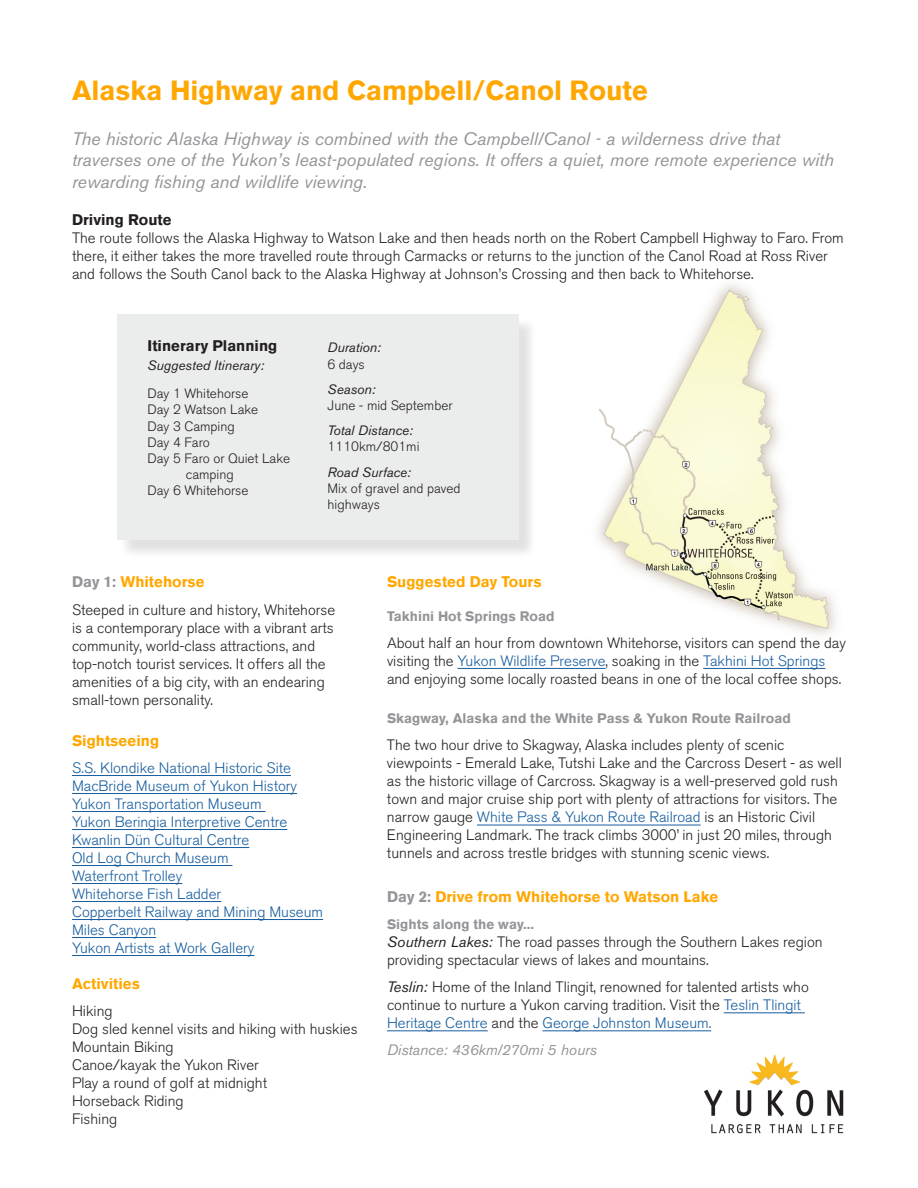
<style>
.page{position:relative;width:918px;height:1188px;background:#fff}
.page>*{position:absolute;margin:0;border:0;box-sizing:border-box;transform-origin:0 0}
.t1{font:900 27px "Akzidenz Grotesk";color:#ffa700}
.t2{font:italic 18px/21.6px "Akzidenz Grotesk BE";color:#939598}
.t3{font:300 15px/18px "Akzidenz Grotesk BQ";color:#231f20}
.t4{font:300 15px "Akzidenz Grotesk BQ";color:#175d9e}
.t5{font:900 15px "Akzidenz Grotesk CE";color:#ffa700}
.t6{font:900 15px "Akzidenz Grotesk CE";color:#231f20}
.t7{font:italic 15px "Akzidenz Grotesk BE";color:#939598}
.t8{font:300 13.5px/16.2px "Akzidenz Grotesk BQ";color:#231f20}
.t9{font:900 13.5px "Akzidenz Grotesk CE";color:#939598}
.t10{font:italic 13.5px "Akzidenz Grotesk BE";color:#231f20}
.s1{color:#939598}
.s2{color:#175d9e}
.s3{font-family:"Akzidenz Grotesk BE";font-weight:400;font-style:italic}
</style>
<div class="page">
<img style="left:585px;top:271px;width:251px;height:376px">
<hr style="left:72px;top:775px;width:219px;height:1px;background:#175d9e">
<hr style="left:72px;top:793px;width:225px;height:1px;background:#175d9e">
<hr style="left:72px;top:811px;width:194px;height:1px;background:#175d9e">
<hr style="left:72px;top:829px;width:215px;height:1px;background:#175d9e">
<hr style="left:72px;top:847px;width:177px;height:1px;background:#175d9e">
<hr style="left:72px;top:865px;width:160px;height:1px;background:#175d9e">
<hr style="left:72px;top:883px;width:110px;height:1px;background:#175d9e">
<hr style="left:72px;top:901px;width:149px;height:1px;background:#175d9e">
<hr style="left:72px;top:919px;width:251px;height:1px;background:#175d9e">
<hr style="left:72px;top:937px;width:84px;height:1px;background:#175d9e">
<hr style="left:72px;top:955px;width:182px;height:1px;background:#175d9e">
<hr style="left:458px;top:668px;width:148px;height:1px;background:#175d9e">
<hr style="left:703px;top:668px;width:122px;height:1px;background:#175d9e">
<hr style="left:477px;top:825px;width:224px;height:1px;background:#175d9e">
<hr style="left:724px;top:1012px;width:81px;height:1px;background:#175d9e">
<hr style="left:387px;top:1030px;width:101px;height:1px;background:#175d9e">
<hr style="left:543px;top:1030px;width:168px;height:1px;background:#175d9e">
<img style="left:704px;top:1054px;width:140px;height:80px">
<div style="left:119px;top:317px;width:418px;height:242px;background:#231f20;opacity:.75"></div>
<div style="left:117px;top:315px;width:401px;height:225px;background:#ebecec"></div>
<p class="t1" style="left:72px;top:74px;width:578px">Alaska Highway and Campbell/Canol Route</p>
<p class="t2" style="left:72px;top:128px;width:763px">The historic Alaska Highway is combined with the Campbell/Canol - a wilderness drive that traverses one of the Yukon’s least-populated regions. It offers a quiet, more remote experience with rewarding fishing and wildlife viewing.</p>
<p class="t6" style="left:72px;top:210px;width:101px">Driving Route</p>
<p class="t3" style="left:72px;top:230px;width:773px">The route follows the Alaska Highway to Watson Lake and then heads north on the Robert Campbell Highway to Faro. From there, it either takes the more travelled route through Carmacks or returns to the junction of the Canol Road at Ross River and follows the South Canol back to the Alaska Highway at Johnson’s Crossing and then back to Whitehorse.</p>
<p class="t6" style="left:148px;top:336px;width:131px">Itinerary Planning</p>
<p class="t10" style="left:328px;top:340px;width:55px">Duration:</p>
<p class="t8" style="left:328px;top:356px;width:39px">6 days</p>
<p class="t10" style="left:328px;top:381px;width:49px">Season:</p>
<p class="t8" style="left:328px;top:397px;width:127px">June - mid September</p>
<p class="t10" style="left:328px;top:422px;width:87px">Total Distance:</p>
<p class="t8" style="left:328px;top:439px;width:93px">1110km/801mi</p>
<p class="t10" style="left:328px;top:464px;width:85px">Road Surface:</p>
<p class="t8" style="left:328px;top:480px;width:134px">Mix of gravel and paved highways</p>
<p class="t10" style="left:148px;top:357px;width:118px">Suggested Itinerary:</p>
<p class="t8" style="left:148px;top:386px;width:102px">Day 1 Whitehorse</p>
<p class="t8" style="left:148px;top:402px;width:112px">Day 2 Watson Lake</p>
<p class="t8" style="left:148px;top:418px;width:89px">Day 3 Camping</p>
<p class="t8" style="left:148px;top:434px;width:64px">Day 4 Faro</p>
<p class="t8" style="left:186px;top:451px;width:106px;text-indent:-38px">Day 5 Faro or Quiet Lake camping</p>
<p class="t8" style="left:148px;top:483px;width:102px">Day 6 Whitehorse</p>
<p class="t5" style="left:72px;top:571px;width:134px"><span class="s1">Day 1:</span> Whitehorse</p>
<p class="t3" style="left:72px;top:601px;width:265px">Steeped in culture and history, Whitehorse is a contemporary place with a vibrant arts community, world-class attractions, and top-notch tourist services. It offers all the amenities of a big city, with an endearing small-town personality.</p>
<p class="t5" style="left:72px;top:731px;width:89px">Sightseeing</p>
<p class="t4" style="left:72px;top:759px;width:221px">S.S. Klondike National Historic Site</p>
<p class="t4" style="left:72px;top:777px;width:227px">MacBride Museum of Yukon History</p>
<p class="t4" style="left:72px;top:795px;width:191px">Yukon Transportation Museum</p>
<p class="t4" style="left:72px;top:813px;width:217px">Yukon Beringia Interpretive Centre</p>
<p class="t4" style="left:72px;top:831px;width:179px">Kwanlin Dün Cultural Centre</p>
<p class="t4" style="left:72px;top:849px;width:158px">Old Log Church Museum</p>
<p class="t4" style="left:72px;top:867px;width:112px">Waterfront Trolley</p>
<p class="t4" style="left:72px;top:885px;width:151px">Whitehorse Fish Ladder</p>
<p class="t4" style="left:72px;top:903px;width:253px">Copperbelt Railway and Mining Museum</p>
<p class="t4" style="left:72px;top:921px;width:86px">Miles Canyon</p>
<p class="t4" style="left:72px;top:939px;width:184px">Yukon Artists at Work Gallery</p>
<p class="t5" style="left:72px;top:974px;width:70px">Activities</p>
<p class="t3" style="left:72px;top:1002px;width:42px">Hiking</p>
<p class="t3" style="left:72px;top:1020px;width:287px">Dog sled kennel visits and hiking with huskies</p>
<p class="t3" style="left:72px;top:1038px;width:103px">Mountain Biking</p>
<p class="t3" style="left:72px;top:1056px;width:188px">Canoe/kayak the Yukon River</p>
<p class="t3" style="left:72px;top:1074px;width:197px">Play a round of golf at midnight</p>
<p class="t3" style="left:72px;top:1092px;width:113px">Horseback Riding</p>
<p class="t3" style="left:72px;top:1110px;width:47px">Fishing</p>
<p class="t5" style="left:387px;top:571px;width:156px">Suggested Day Tours</p>
<p class="t9" style="left:387px;top:607px;width:169px">Takhini Hot Springs Road</p>
<p class="t3" style="left:387px;top:634px;width:460px">About half an hour from downtown Whitehorse, visitors can spend the day visiting the <span class="s2">Yukon Wildlife Preserve</span>, soaking in the <span class="s2">Takhini Hot Springs </span>and enjoying some locally roasted beans in one of the local coffee shops.</p>
<p class="t9" style="left:387px;top:710px;width:405px">Skagway, Alaska and the White Pass &amp; Yukon Route Railroad</p>
<p class="t3" style="left:387px;top:737px;width:456px">The two hour drive to Skagway, Alaska includes plenty of scenic viewpoints - Emerald Lake, Tutshi Lake and the Carcross Desert - as well as the historic village of Carcross. Skagway is a well-preserved gold rush town and major cruise ship port with plenty of attractions for visitors. The narrow gauge <span class="s2">White Pass &amp; Yukon Route Railroad</span> is an Historic Civil Engineering Landmark. The track climbs 3000’ in just 20 miles, through tunnels and across trestle bridges with stunning scenic views.</p>
<p class="t5" style="left:387px;top:887px;width:333px"><span class="s1">Day 2:</span> Drive from Whitehorse to Watson Lake</p>
<p class="t9" style="left:387px;top:916px;width:149px">Sights along the way...</p>
<p class="t3" style="left:387px;top:933px;width:437px"><span class="s3">Southern Lakes:</span> The road passes through the Southern Lakes region providing spectacular views of lakes and mountains.</p>
<p class="t3" style="left:387px;top:978px;width:423px"><span class="s3">Teslin:</span> Home of the Inland Tlingit, renowned for talented artists who continue to nurture a Yukon carving tradition. Visit the <span class="s2">Teslin Tlingit<br>Heritage Centre</span> and the <span class="s2">George Johnston Museum.</span></p>
<p class="t7" style="left:387px;top:1041px;width:212px">Distance: 436km/270mi 5 hours</p>
</div>
